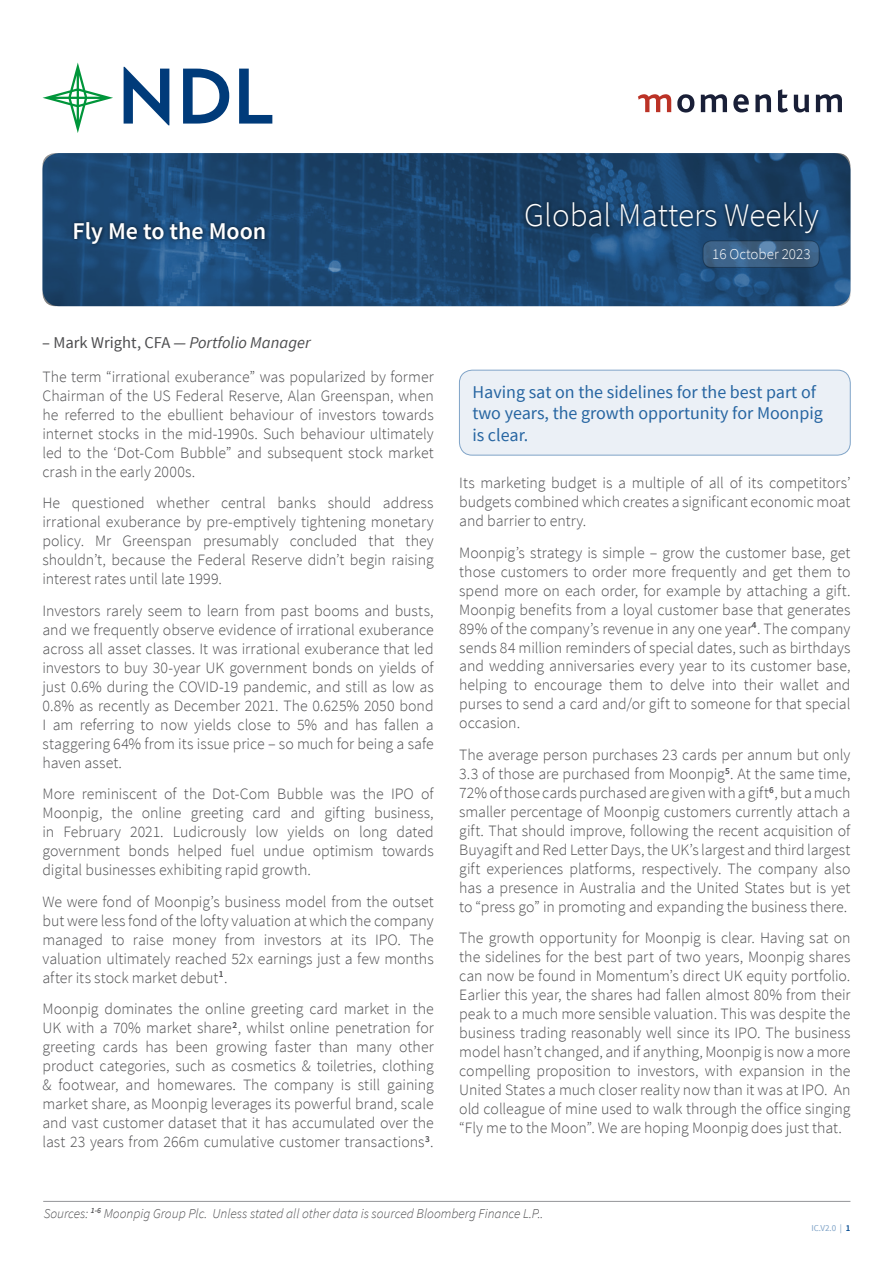
<style>
.page{position:relative;width:893px;height:1263px;background:#fff}
.page>*{position:absolute;margin:0;border:0;box-sizing:border-box;transform-origin:0 0}
.t1{font:300 33px "Source Sans Pro";color:#fff}
.t2{font:600 24px "Source Sans Pro";color:#fff}
.t3{font:18px/21.6px "Source Sans Pro";color:#2665a1}
.t4{font:italic 16.5px "Source Sans Pro";color:#4d4d4f}
.t5{font:300 15.75px/18.9px "Source Sans Pro";color:#4d4d4f;text-align:justify}
.t6{font:300 15px "Source Sans Pro";color:#fff}
.t7{font:italic 300 13.5px "Source Sans Pro";color:#4d4d4f}
.t8{font:9px "Source Sans Pro";color:#80a4c8}
.s1{font-style:normal}
.s2{font-weight:600;color:#004990}
</style>
<div class="page">
<svg style="left:638px;top:94px;width:33px;height:18px"></svg>
<svg style="left:701px;top:94px;width:26px;height:18px"></svg>
<svg style="left:733px;top:94px;width:16px;height:18px"></svg>
<svg style="left:755px;top:94px;width:16px;height:18px"></svg>
<svg style="left:778px;top:89px;width:10px;height:23px"></svg>
<svg style="left:794px;top:95px;width:15px;height:17px"></svg>
<svg style="left:816px;top:94px;width:26px;height:18px"></svg>
<svg style="left:677px;top:94px;width:17px;height:19px"></svg>
<svg style="left:43px;top:63px;width:70px;height:70px"></svg>
<svg style="left:124px;top:67px;width:45px;height:58px"></svg>
<svg style="left:183px;top:69px;width:46px;height:55px"></svg>
<svg style="left:239px;top:69px;width:33px;height:55px"></svg>
<svg style="left:43px;top:153px;width:807px;height:153px;background:#1c4772"></svg>
<div style="left:522px;top:199px;width:301px;height:39px;background:#000;opacity:.75"></div>
<svg style="left:703px;top:241px;width:116px;height:26px;background:#3e6285"></svg>
<div style="left:703px;top:241px;width:116px;height:27px;border:1px solid #000;border-radius:9px"></div>
<div style="left:70px;top:218px;width:199px;height:30px;background:#000;opacity:.75"></div>
<hr style="left:43px;top:1201px;width:807px;height:1px;background:#939598">
<div style="left:459px;top:370px;width:391px;height:85px;background:#ebf0f6;border-radius:13px"></div>
<div style="left:459px;top:370px;width:391px;height:85px;border:1px solid #80a4c8;border-radius:13px"></div>
<h2 class="t2" style="left:73px;top:216px;width:195px">Fly Me to the Moon</h2>
<h1 class="t1" style="left:524px;top:195px;width:296px">Global Matters Weekly</h1>
<p class="t6" style="left:712px;top:245px;width:100px">16 October 2023</p>
<p class="t4" style="left:42px;top:332px;width:270px"><span class="s1">– Mark Wright, CFA</span> — Portfolio Manager</p>
<p class="t5" style="left:43px;top:367px;width:393px">The term “irrational exuberance” was popularized by former Chairman of the US Federal Reserve, Alan Greenspan, when he referred to the ebullient behaviour of investors towards internet stocks in the mid-1990s. Such behaviour ultimately led to the ‘Dot-Com Bubble” and subsequent stock market crash in the early 2000s.</p>
<p class="t5" style="left:43px;top:494px;width:393px">He questioned whether central banks should address irrational exuberance by pre-emptively tightening monetary policy. Mr Greenspan presumably concluded that they shouldn’t, because the Federal Reserve didn’t begin raising interest rates until late 1999.</p>
<p class="t5" style="left:43px;top:601px;width:393px">Investors rarely seem to learn from past booms and busts, and we frequently observe evidence of irrational exuberance across all asset classes. It was irrational exuberance that led investors to buy 30-year UK government bonds on yields of just 0.6% during the COVID-19 pandemic, and still as low as 0.8% as recently as December 2021. The 0.625% 2050 bond I am referring to now yields close to 5% and has fallen a staggering 64% from its issue price – so much for being a safe haven asset.</p>
<p class="t5" style="left:43px;top:785px;width:393px">More reminiscent of the Dot-Com Bubble was the IPO of Moonpig, the online greeting card and gifting business, in February 2021. Ludicrously low yields on long dated government bonds helped fuel undue optimism towards digital businesses exhibiting rapid growth.</p>
<p class="t5" style="left:43px;top:892px;width:393px">We were fond of Moonpig’s business model from the outset but were less fond of the lofty valuation at which the company managed to raise money from investors at its IPO. The valuation ultimately reached 52x earnings just a few months after its stock market debut<sup>1</sup>.</p>
<p class="t5" style="left:43px;top:1000px;width:393px">Moonpig dominates the online greeting card market in the UK with a 70% market share<sup>2</sup>, whilst online penetration for greeting cards has been growing faster than many other product categories, such as cosmetics &amp; toiletries, clothing &amp; footwear, and homewares. The company is still gaining market share, as Moonpig leverages its powerful brand, scale and vast customer dataset that it has accumulated over the last 23 years from 266m cumulative customer transactions<sup>3</sup>.</p>
<p class="t3" style="left:472px;top:381px;width:352px">Having sat on the sidelines for the best part of two years, the growth opportunity for Moonpig is clear.</p>
<p class="t5" style="left:459px;top:473px;width:393px">Its marketing budget is a multiple of all of its competitors’ budgets combined which creates a significant economic moat and barrier to entry.</p>
<p class="t5" style="left:459px;top:543px;width:393px">Moonpig’s strategy is simple – grow the customer base, get those customers to order more frequently and get them to spend more on each order, for example by attaching a gift.<br>Moonpig benefits from a loyal customer base that generates 89% of the company’s revenue in any one year<sup>4</sup>. The company sends 84 million reminders of special dates, such as birthdays and wedding anniversaries every year to its customer base, helping to encourage them to delve into their wallet and purses to send a card and/or gift to someone for that special occasion.</p>
<p class="t5" style="left:459px;top:745px;width:393px">The average person purchases 23 cards per annum but only 3.3 of those are purchased from Moonpig<sup>5</sup>. At the same time, 72% of those cards purchased are given with a gift<sup>6</sup>, but a much smaller percentage of Moonpig customers currently attach a gift. That should improve, following the recent acquisition of Buyagift and Red Letter Days, the UK’s largest and third largest gift experiences platforms, respectively. The company also has a presence in Australia and the United States but is yet to “press go” in promoting and expanding the business there.</p>
<p class="t5" style="left:459px;top:929px;width:393px">The growth opportunity for Moonpig is clear. Having sat on the sidelines for the best part of two years, Moonpig shares can now be found in Momentum’s direct UK equity portfolio.<br>Earlier this year, the shares had fallen almost 80% from their peak to a much more sensible valuation. This was despite the business trading reasonably well since its IPO. The business model hasn’t changed, and if anything, Moonpig is now a more compelling proposition to investors, with expansion in the United States a much closer reality now than it was at IPO. An old colleague of mine used to walk through the office singing “Fly me to the Moon”. We are hoping Moonpig does just that.</p>
<p class="t7" style="left:44px;top:1205px;width:501px">Sources: <sup>1-6</sup> Moonpig Group Plc. Unless stated all other data is sourced Bloomberg Finance L.P..</p>
<p class="t8" style="left:811px;top:1223px;width:41px">IC.V2.0 | <span class="s2">1</span></p>
</div>
